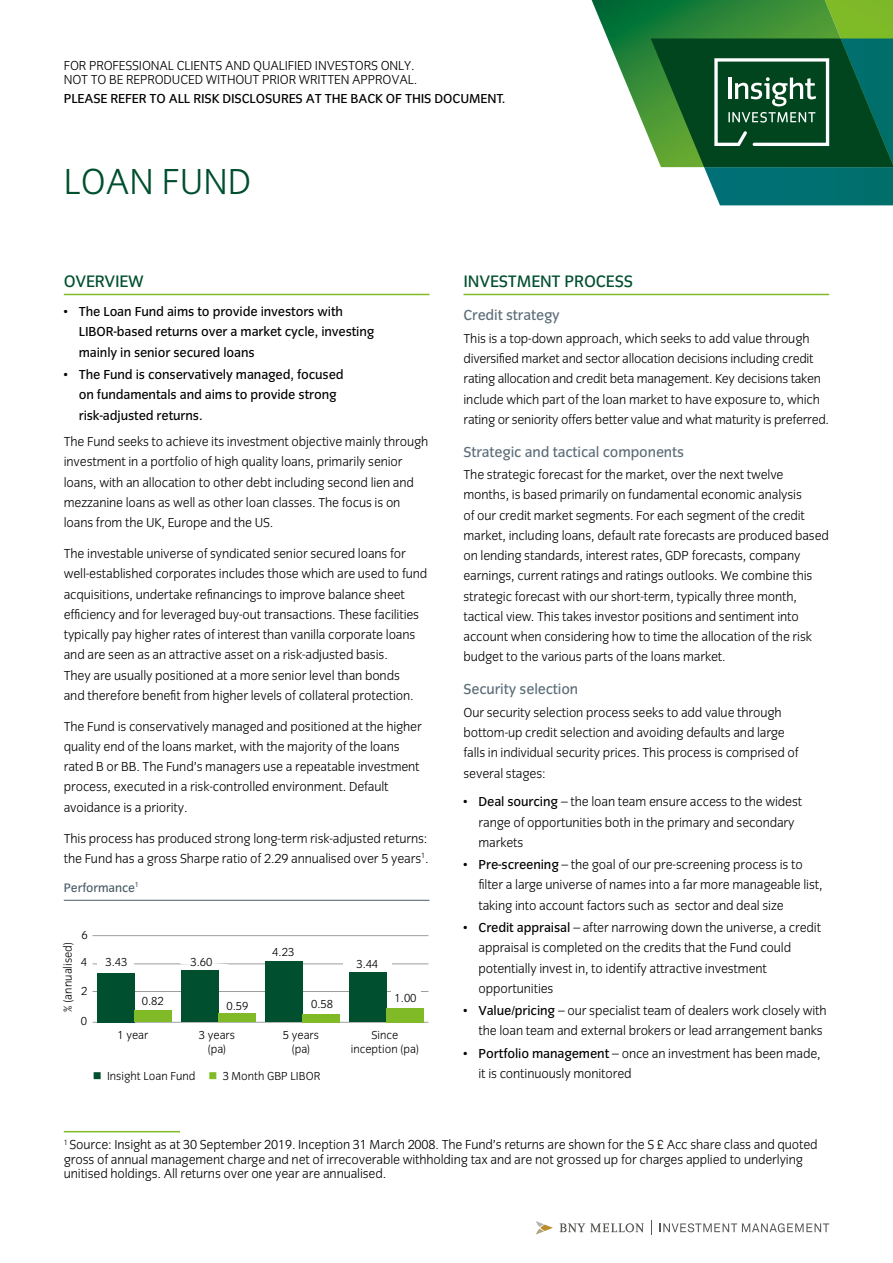
<style>
.page{position:relative;width:893px;height:1263px;background:#fff}
.page>*{position:absolute;margin:0;border:0;box-sizing:border-box;transform-origin:0 0}
.t1{font:37.5px "Congress Sans Light Std";color:#004f2e}
.t2{font:17.25px "Congress Sans Std";letter-spacing:-.01em;color:#004f2e}
.t3{font:15px "Congress Sans Std";letter-spacing:-.01em;color:#5c6d78}
.t4{font:13.5px/20.2px "Congress Sans Light Std";letter-spacing:-.01em;color:#000}
.t5{font:13.5px/20.2px "Congress Sans Std";letter-spacing:-.01em;color:#000}
.t6{font:12.75px "Congress Sans Std";letter-spacing:-.01em;color:#4b5c67}
.t7{font:12px/13.5px "Congress Sans Light Std";color:#000;text-align:center}
.s1{color:#004f2e}
.s2{color:#80ba27}
.s3{font-family:"Congress Sans Std"}
</style>
<div class="page">
<svg style="left:659px;top:1223px;width:170px;height:9px"></svg>
<svg style="left:651px;top:1220px;width:1px;height:15px"></svg>
<svg style="left:536px;top:1221px;width:17px;height:13px"></svg>
<svg style="left:560px;top:1223px;width:84px;height:9px"></svg>
<svg style="left:591px;top:0;width:60px;height:143px"></svg>
<svg style="left:651px;top:0;width:242px;height:205px;background:#2b744a"></svg>
<hr style="left:64px;top:294px;width:365px;height:1px;background:#80ba27">
<hr style="left:64px;top:900px;width:365px;height:1px;background:#4b5c67">
<hr style="left:463px;top:294px;width:366px;height:1px;background:#80ba27">
<hr style="left:64px;top:1131px;width:116px;height:1px;background:#80ba27">
<hr style="left:93px;top:991px;width:335px;height:1px;background:#9d9d9c">
<hr style="left:93px;top:964px;width:335px;height:1px;background:#9d9d9c">
<hr style="left:93px;top:935px;width:335px;height:1px;background:#9d9d9c">
<hr style="left:93px;top:1022px;width:335px;height:1px;background:#9d9d9c">
<div style="left:97px;top:973px;width:37px;height:49px;background:#004f2e"></div>
<div style="left:181px;top:970px;width:37px;height:52px;background:#004f2e"></div>
<div style="left:265px;top:961px;width:37px;height:61px;background:#004f2e"></div>
<div style="left:349px;top:973px;width:37px;height:49px;background:#004f2e"></div>
<div style="left:134px;top:1010px;width:38px;height:12px;background:#80ba27"></div>
<div style="left:218px;top:1014px;width:38px;height:8px;background:#80ba27"></div>
<div style="left:302px;top:1014px;width:38px;height:8px;background:#80ba27"></div>
<div style="left:386px;top:1008px;width:38px;height:14px;background:#80ba27"></div>
<hr style="left:343px;top:962px;width:48px;height:3px;background:#fff">
<svg style="left:180px;top:963px;width:49px;height:2px"></svg>
<hr style="left:391px;top:990px;width:30px;height:4px;background:#fff">
<p class="t4" style="left:64px;top:58px;width:355px;line-height:14.2px">FOR PROFESSIONAL CLIENTS AND QUALIFIED INVESTORS ONLY.<br>NOT TO BE REPRODUCED WITHOUT PRIOR WRITTEN APPROVAL.</p>
<p class="t5" style="left:64px;top:88px;width:443px">PLEASE REFER TO ALL RISK DISCLOSURES AT THE BACK OF THIS DOCUMENT.</p>
<h1 class="t1" style="left:64px;top:161px;width:189px">LOAN FUND</h1>
<p class="t2" style="left:64px;top:272px;width:82px">OVERVIEW</p>
<p class="t5" style="left:79px;top:302px;width:297px;text-indent:-15px">• The Loan Fund aims to provide investors with<br>LIBOR-based returns over a market cycle, investing mainly in senior secured loans</p>
<p class="t5" style="left:79px;top:365px;width:266px;text-indent:-15px">• The Fund is conservatively managed, focused on fundamentals and aims to provide strong risk-adjusted returns.</p>
<p class="t4" style="left:64px;top:432px;width:366px">The Fund seeks to achieve its investment objective mainly through investment in a portfolio of high quality loans, primarily senior loans, with an allocation to other debt including second lien and mezzanine loans as well as other loan classes. The focus is on loans from the UK, Europe and the US.</p>
<p class="t4" style="left:64px;top:544px;width:365px">The investable universe of syndicated senior secured loans for well-established corporates includes those which are used to fund acquisitions, undertake refinancings to improve balance sheet efficiency and for leveraged buy-out transactions. These facilities typically pay higher rates of interest than vanilla corporate loans and are seen as an attractive asset on a risk-adjusted basis.<br>They are usually positioned at a more senior level than bonds<br>and therefore benefit from higher levels of collateral protection.</p>
<p class="t4" style="left:64px;top:716px;width:360px">The Fund is conservatively managed and positioned at the higher quality end of the loans market, with the majority of the loans rated B or BB. The Fund’s managers use a repeatable investment process, executed in a risk-controlled environment. Default avoidance is a priority.</p>
<p class="t4" style="left:64px;top:828px;width:367px">This process has produced strong long-term risk-adjusted returns: the Fund has a gross Sharpe ratio of 2.29 annualised over 5 years<sup>1</sup>.</p>
<p class="t6" style="left:64px;top:880px;width:77px">Performance<sup>1</sup></p>
<p class="t7" style="left:82px;top:928px;width:8px">6</p>
<p class="t7" style="left:61px;top:1012px;width:71px;rotate:-90deg">% (annualised)</p>
<p class="t7" style="left:81px;top:955px;width:8px">4</p>
<p class="t7" style="left:81px;top:984px;width:8px">2</p>
<p class="t7" style="left:81px;top:1015px;width:8px">0</p>
<p class="t7" style="left:272px;top:946px;width:24px">4.23</p>
<p class="t7" style="left:105px;top:956px;width:24px">3.43</p>
<p class="t7" style="left:190px;top:955px;width:24px">3.60</p>
<p class="t7" style="left:356px;top:957px;width:23px">3.44</p>
<p class="t7" style="left:142px;top:995px;width:24px">0.82</p>
<p class="t7" style="left:226px;top:999px;width:24px">0.59</p>
<p class="t7" style="left:311px;top:998px;width:24px">0.58</p>
<p class="t7" style="left:394px;top:991px;width:24px">1.00</p>
<p class="t7" style="left:118px;top:1029px;width:32px">1 year</p>
<p class="t7" style="left:199px;top:1029px;width:38px">3 years (pa)</p>
<p class="t7" style="left:283px;top:1029px;width:38px">5 years (pa)</p>
<p class="t7" style="left:351px;top:1029px;width:70px">Since inception (pa)</p>
<p class="t7" style="left:93px;top:1069px;width:229px"><span class="s1">■</span> Insight Loan Fund <span class="s2">■</span> 3 Month GBP LIBOR</p>
<p class="t2" style="left:463px;top:272px;width:171px">INVESTMENT PROCESS</p>
<p class="t3" style="left:463px;top:307px;width:98px">Credit strategy</p>
<p class="t4" style="left:463px;top:328px;width:367px">This is a top-down approach, which seeks to add value through diversified market and sector allocation decisions including credit rating allocation and credit beta management. Key decisions taken include which part of the loan market to have exposure to, which rating or seniority offers better value and what maturity is preferred.</p>
<p class="t3" style="left:463px;top:443px;width:222px">Strategic and tactical components</p>
<p class="t4" style="left:463px;top:465px;width:367px">The strategic forecast for the market, over the next twelve months, is based primarily on fundamental economic analysis<br>of our credit market segments. For each segment of the credit market, including loans, default rate forecasts are produced based on lending standards, interest rates, GDP forecasts, company earnings, current ratings and ratings outlooks. We combine this strategic forecast with our short-term, typically three month, tactical view. This takes investor positions and sentiment into account when considering how to time the allocation of the risk budget to the various parts of the loans market.</p>
<p class="t3" style="left:463px;top:681px;width:116px">Security selection</p>
<p class="t4" style="left:463px;top:702px;width:337px">Our security selection process seeks to add value through bottom-up credit selection and avoiding defaults and large falls in individual security prices. This process is comprised of several stages:</p>
<p class="t4" style="left:478px;top:792px;width:325px;text-indent:-15px">• <span class="s3">Deal sourcing</span> – the loan team ensure access to the widest range of opportunities both in the primary and secondary markets</p>
<p class="t4" style="left:478px;top:855px;width:346px;text-indent:-15px">• <span class="s3">Pre-screening</span> – the goal of our pre-screening process is to filter a large universe of names into a far more manageable list, taking into account factors such as sector and deal size</p>
<p class="t4" style="left:478px;top:918px;width:344px;text-indent:-15px">• <span class="s3">Credit appraisal</span> – after narrowing down the universe, a credit appraisal is completed on the credits that the Fund could potentially invest in, to identify attractive investment opportunities</p>
<p class="t4" style="left:478px;top:1001px;width:350px;text-indent:-15px">• <span class="s3">Value/pricing</span> – our specialist team of dealers work closely with the loan team and external brokers or lead arrangement banks</p>
<p class="t4" style="left:478px;top:1043px;width:344px;text-indent:-15px">• <span class="s3">Portfolio management</span> – once an investment has been made, it is continuously monitored</p>
<p class="t4" style="left:64px;top:1138px;width:755px;line-height:14.2px"><sup>1</sup> Source: Insight as at 30 September 2019. Inception 31 March 2008. The Fund’s returns are shown for the S £ Acc share class and quoted gross of annual management charge and net of irrecoverable withholding tax and are not grossed up for charges applied to underlying unitised holdings. All returns over one year are annualised.</p>
</div>
